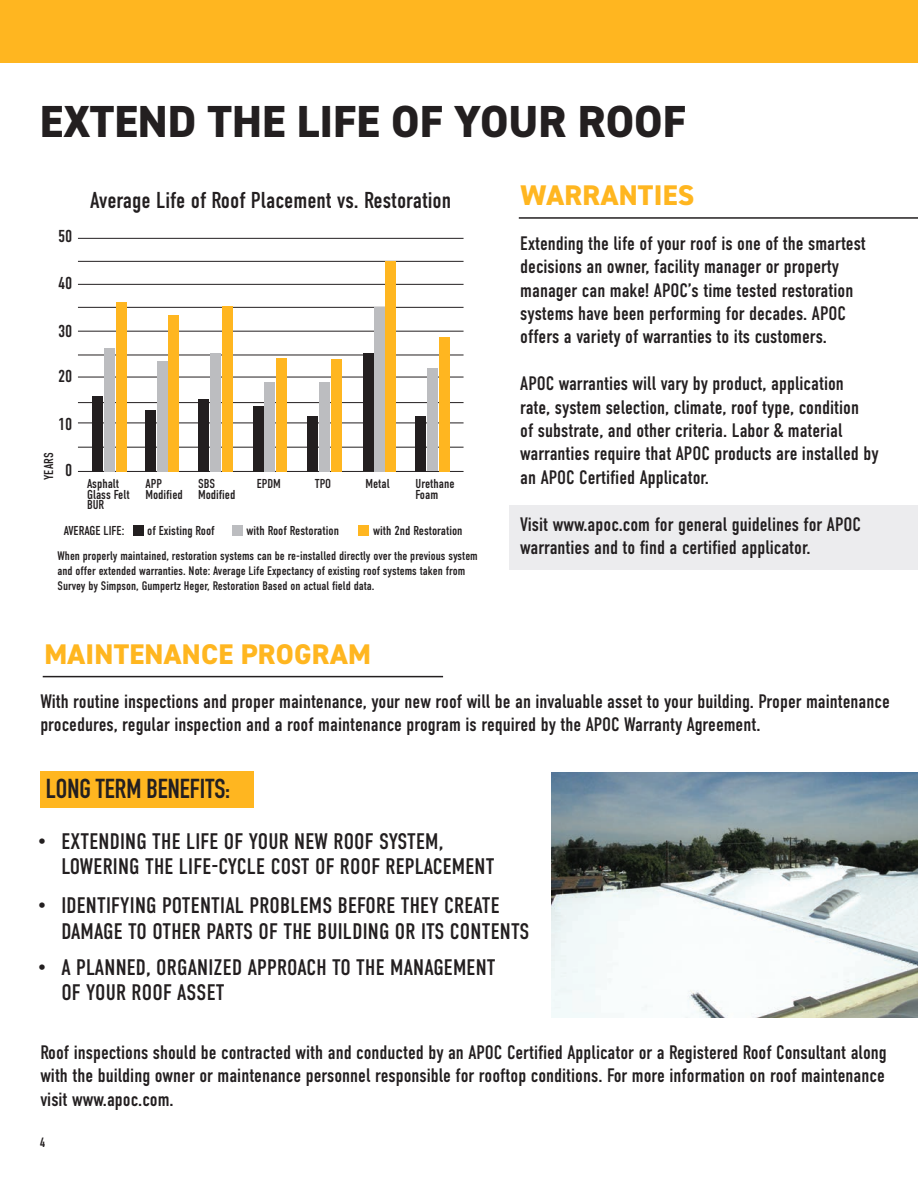
<style>
.page{position:relative;width:918px;height:1188px;background:#fff}
.page>*{position:absolute;margin:0;border:0;box-sizing:border-box;transform-origin:0 0}
.t1{font:800 45px "DIN2014";color:#231f20}
.t2{font:800 28.5px "DIN2014";letter-spacing:.01em;color:#ffb620}
.t3{font:700 27px "DIN Condensed";color:#231f20}
.t4{font:22.95px "DIN Condensed";color:#231f20}
.t5{font:22.5px/25.5px "DIN Condensed";letter-spacing:.01em;color:#231f20}
.t6{font:19.5px/23.4px "DIN Condensed";color:#231f20}
.t7{font:17.25px "DIN Condensed";color:#231f20}
.t8{font:13.5px "DIN Condensed";color:#231f20}
.t9{font:12.9px "DIN Condensed";color:#231f20}
.t10{font:12.45px "DIN Condensed";color:#231f20}
</style>
<div class="page">
<div style="left:510px;top:505px;width:408px;height:65px;background:#ececee"></div>
<hr style="left:519px;top:217px;width:399px;height:2px;background:#231f20">
<hr style="left:43px;top:676px;width:400px;height:1px;background:#231f20">
<hr style="left:78px;top:238px;width:386px;height:1px;background:#231f20">
<hr style="left:78px;top:261px;width:386px;height:1px;background:#231f20">
<hr style="left:78px;top:284px;width:386px;height:1px;background:#231f20">
<hr style="left:78px;top:307px;width:386px;height:1px;background:#231f20">
<hr style="left:78px;top:331px;width:386px;height:1px;background:#231f20">
<hr style="left:78px;top:355px;width:386px;height:1px;background:#231f20">
<hr style="left:78px;top:377px;width:386px;height:1px;background:#231f20">
<hr style="left:78px;top:402px;width:386px;height:1px;background:#231f20">
<hr style="left:78px;top:423px;width:386px;height:1px;background:#231f20">
<hr style="left:78px;top:447px;width:386px;height:1px;background:#231f20">
<hr style="left:78px;top:471px;width:386px;height:1px;background:#231f20">
<div style="left:92px;top:397px;width:10px;height:75px;background:#231f20"></div>
<div style="left:145px;top:410px;width:11px;height:62px;background:#231f20"></div>
<div style="left:198px;top:399px;width:10px;height:72px;background:#231f20"></div>
<div style="left:253px;top:406px;width:10px;height:65px;background:#231f20"></div>
<div style="left:308px;top:416px;width:10px;height:55px;background:#231f20"></div>
<div style="left:363px;top:353px;width:10px;height:118px;background:#231f20"></div>
<div style="left:415px;top:416px;width:11px;height:55px;background:#231f20"></div>
<div style="left:104px;top:348px;width:10px;height:124px;background:#bcbdc0"></div>
<div style="left:157px;top:361px;width:10px;height:111px;background:#bcbdc0"></div>
<div style="left:210px;top:353px;width:10px;height:119px;background:#bcbdc0"></div>
<div style="left:265px;top:382px;width:10px;height:90px;background:#bcbdc0"></div>
<div style="left:320px;top:382px;width:10px;height:90px;background:#bcbdc0"></div>
<div style="left:374px;top:308px;width:11px;height:164px;background:#bcbdc0"></div>
<div style="left:427px;top:369px;width:11px;height:102px;background:#bcbdc0"></div>
<div style="left:116px;top:302px;width:10px;height:170px;background:#ffb620"></div>
<div style="left:169px;top:315px;width:10px;height:157px;background:#ffb620"></div>
<div style="left:222px;top:306px;width:10px;height:166px;background:#ffb620"></div>
<div style="left:276px;top:359px;width:11px;height:113px;background:#ffb620"></div>
<div style="left:332px;top:359px;width:10px;height:113px;background:#ffb620"></div>
<div style="left:386px;top:261px;width:10px;height:211px;background:#ffb620"></div>
<div style="left:439px;top:338px;width:11px;height:134px;background:#ffb620"></div>
<div style="left:134px;top:525px;width:10px;height:11px;background:#231f20"></div>
<div style="left:232px;top:525px;width:10px;height:11px;background:#bcbdc0"></div>
<div style="left:359px;top:525px;width:10px;height:11px;background:#ffb620"></div>
<div style="left:0;top:0;width:918px;height:62px;background:#ffb620"></div>
<div style="left:41px;top:771px;width:213px;height:37px;background:#ffb620"></div>
<img style="left:551px;top:773px;width:367px;height:245px">
<p class="t1" style="left:40px;top:91px;width:648px">EXTEND THE LIFE OF YOUR ROOF</p>
<p class="t7" style="left:58px;top:226px;width:16px">50</p>
<p class="t7" style="left:58px;top:273px;width:16px">40</p>
<p class="t7" style="left:58px;top:321px;width:16px">30</p>
<p class="t7" style="left:58px;top:366px;width:16px">20</p>
<p class="t7" style="left:58px;top:415px;width:16px">10</p>
<p class="t7" style="left:65px;top:461px;width:9px">0</p>
<p class="t9" style="left:42px;top:480px;width:29px;rotate:-90deg">YEARS</p>
<p class="t4" style="left:90px;top:187px;width:363px">Average Life of Roof Placement vs. Restoration</p>
<p class="t9" style="left:87px;top:476px;width:34px">Asphalt</p>
<p class="t9" style="left:87px;top:487px;width:44px">Glass Felt</p>
<p class="t9" style="left:87px;top:498px;width:19px">BUR</p>
<p class="t9" style="left:145px;top:476px;width:18px">APP</p>
<p class="t9" style="left:145px;top:487px;width:39px">Modified</p>
<p class="t9" style="left:198px;top:476px;width:19px">SBS</p>
<p class="t9" style="left:198px;top:487px;width:39px">Modified</p>
<p class="t9" style="left:257px;top:476px;width:26px">EPDM</p>
<p class="t9" style="left:315px;top:476px;width:18px">TPO</p>
<p class="t9" style="left:366px;top:476px;width:26px">Metal</p>
<p class="t9" style="left:415px;top:476px;width:41px">Urethane</p>
<p class="t9" style="left:415px;top:487px;width:24px">Foam</p>
<p class="t9" style="left:64px;top:524px;width:62px">AVERAGE LIFE:</p>
<p class="t9" style="left:147px;top:524px;width:69px">of Existing Roof</p>
<p class="t9" style="left:246px;top:524px;width:94px">with Roof Restoration</p>
<p class="t9" style="left:373px;top:524px;width:91px">with 2nd Restoration</p>
<p class="t10" style="left:58px;top:549px;width:422px">When properly maintained, restoration systems can be re-installed directly over the previous system</p>
<p class="t10" style="left:58px;top:563px;width:409px">and offer extended warranties. Note: Average Life Expectancy of existing roof systems taken from</p>
<p class="t10" style="left:58px;top:578px;width:319px">Survey by Simpson, Gumpertz Heger, Restoration Based on actual field data.</p>
<p class="t2" style="left:44px;top:635px;width:328px">MAINTENANCE PROGRAM</p>
<p class="t2" style="left:520px;top:176px;width:175px">WARRANTIES</p>
<p class="t6" style="left:520px;top:232px;width:347px">Extending the life of your roof is one of the smartest</p>
<p class="t6" style="left:520px;top:255px;width:335px">decisions an owner, facility manager or property manager can make! APOC’s time tested restoration systems have been performing for decades. APOC offers a variety of warranties to its customers.</p>
<p class="t6" style="left:520px;top:372px;width:360px">APOC warranties will vary by product, application rate, system selection, climate, roof type, condition<br>of substrate, and other criteria. Labor &amp; material warranties require that APOC products are installed by an APOC Certified Applicator.</p>
<p class="t6" style="left:520px;top:513px;width:342px">Visit www.apoc.com for general guidelines for APOC warranties and to find a certified applicator.</p>
<p class="t6" style="left:40px;top:690px;width:851px">With routine inspections and proper maintenance, your new roof will be an invaluable asset to your building. Proper maintenance</p>
<p class="t6" style="left:40px;top:713px;width:722px">procedures, regular inspection and a roof maintenance program is required by the APOC Warranty Agreement.</p>
<p class="t3" style="left:46px;top:770px;width:186px">LONG TERM BENEFITS:</p>
<p class="t5" style="left:61px;top:829px;width:435px;text-indent:-24px">• EXTENDING THE LIFE OF YOUR NEW ROOF SYSTEM,<br>LOWERING THE LIFE-CYCLE COST OF ROOF REPLACEMENT</p>
<p class="t5" style="left:61px;top:893px;width:469px;text-indent:-24px">• IDENTIFYING POTENTIAL PROBLEMS BEFORE THEY CREATE<br>DAMAGE TO OTHER PARTS OF THE BUILDING OR ITS CONTENTS</p>
<p class="t5" style="left:61px;top:955px;width:436px;text-indent:-24px">• A PLANNED, ORGANIZED APPROACH TO THE MANAGEMENT<br>OF YOUR ROOF ASSET</p>
<p class="t6" style="left:40px;top:1041px;width:848px;text-align:justify">Roof inspections should be contracted with and conducted by an APOC Certified Applicator or a Registered Roof Consultant along with the building owner or maintenance personnel responsible for rooftop conditions. For more information on roof maintenance visit www.apoc.com.</p>
<p class="t8" style="left:40px;top:1135px;width:7px">4</p>
</div>
